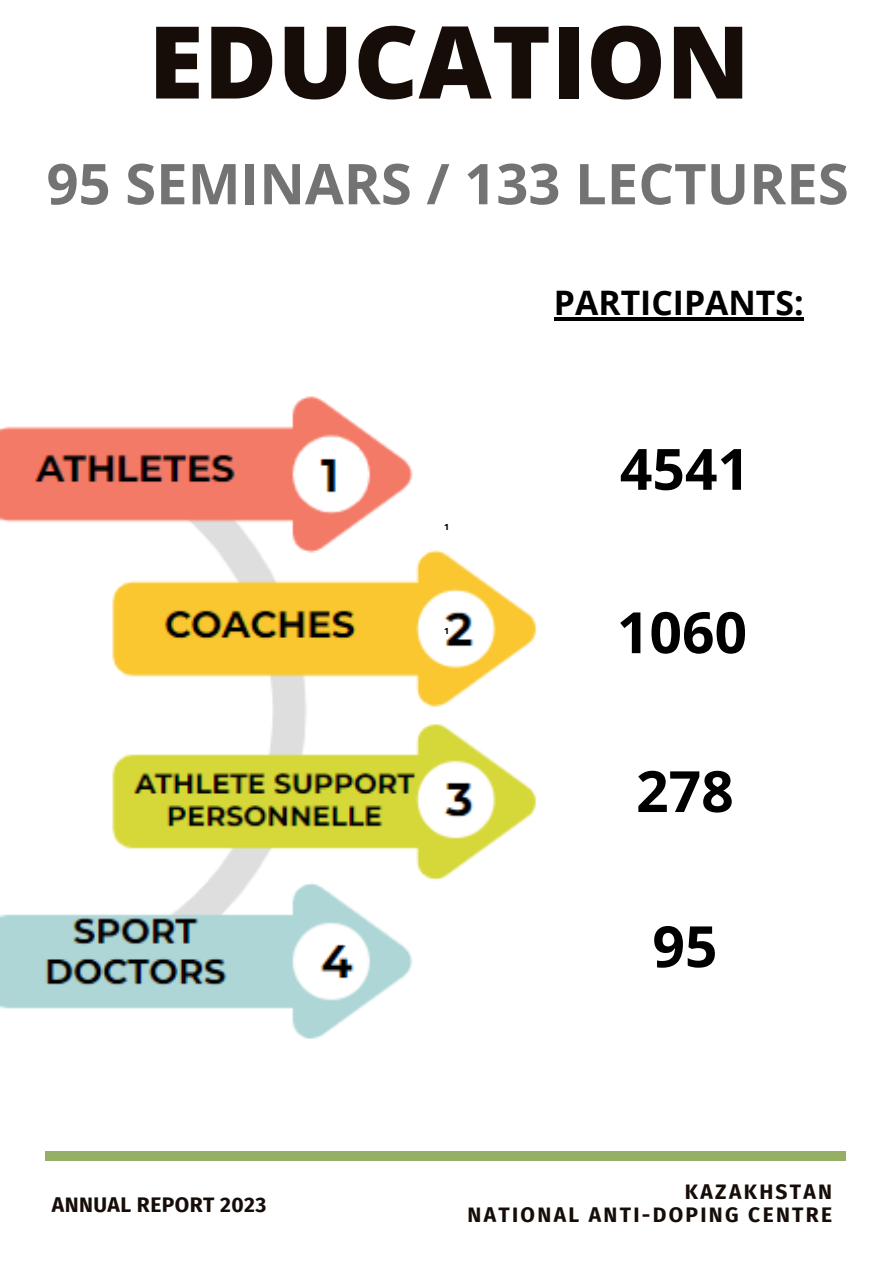
<style>
.page{position:relative;width:893px;height:1263px;background:#fff}
.page>*{position:absolute;margin:0;border:0;box-sizing:border-box;transform-origin:0 0}
.t1{font:800 100.5px "Open Sans";color:#160c08}
.t2{font:700 57px "Open Sans";color:#000}
.t3{font:700 56.25px "Open Sans";color:#737373}
.t4{font:700 33.75px "Open Sans";color:#000}
.t5{font:700 21px "Fira Sans";letter-spacing:.11em;color:#160c08}
.t6{font:700 21px "Fira Sans";letter-spacing:.02em;color:#160c08}
.t7{font:700 9px "Fira Sans";color:#000}
</style>
<div class="page">
<img style="left:0;top:396px;width:537px;height:643px">
<div style="left:45px;top:1151px;width:801px;height:9px;background:#95af65"></div>
<hr style="left:554px;top:318px;width:250px;height:3px;background:#000">
<h4 class="t1" style="left:148px;top:-9px;width:603px">EDUCATION</h4>
<p class="t3" style="left:46px;top:144px;width:804px">95 SEMINARS / 133 LECTURES</p>
<p class="t4" style="left:554px;top:279px;width:251px">PARTICIPANTS:</p>
<h3 class="t6" style="left:52px;top:1192px;width:216px">ANNUAL REPORT 2023</h3>
<h2 class="t7" style="left:444px;top:522px;width:6px">1</h2>
<h1 class="t7" style="left:444px;top:626px;width:6px">1</h1>
<p class="t2" style="left:620px;top:429px;width:132px">4541</p>
<p class="t2" style="left:617px;top:592px;width:132px">1060</p>
<h3 class="t2" style="left:636px;top:751px;width:99px">278</h3>
<h3 class="t2" style="left:652px;top:906px;width:67px">95</h3>
<p class="t5" style="left:685px;top:1179px;width:149px">KAZAKHSTAN</p>
<p class="t5" style="left:467px;top:1202px;width:366px">NATIONAL ANTI-DOPING CENTRE</p>
</div>
